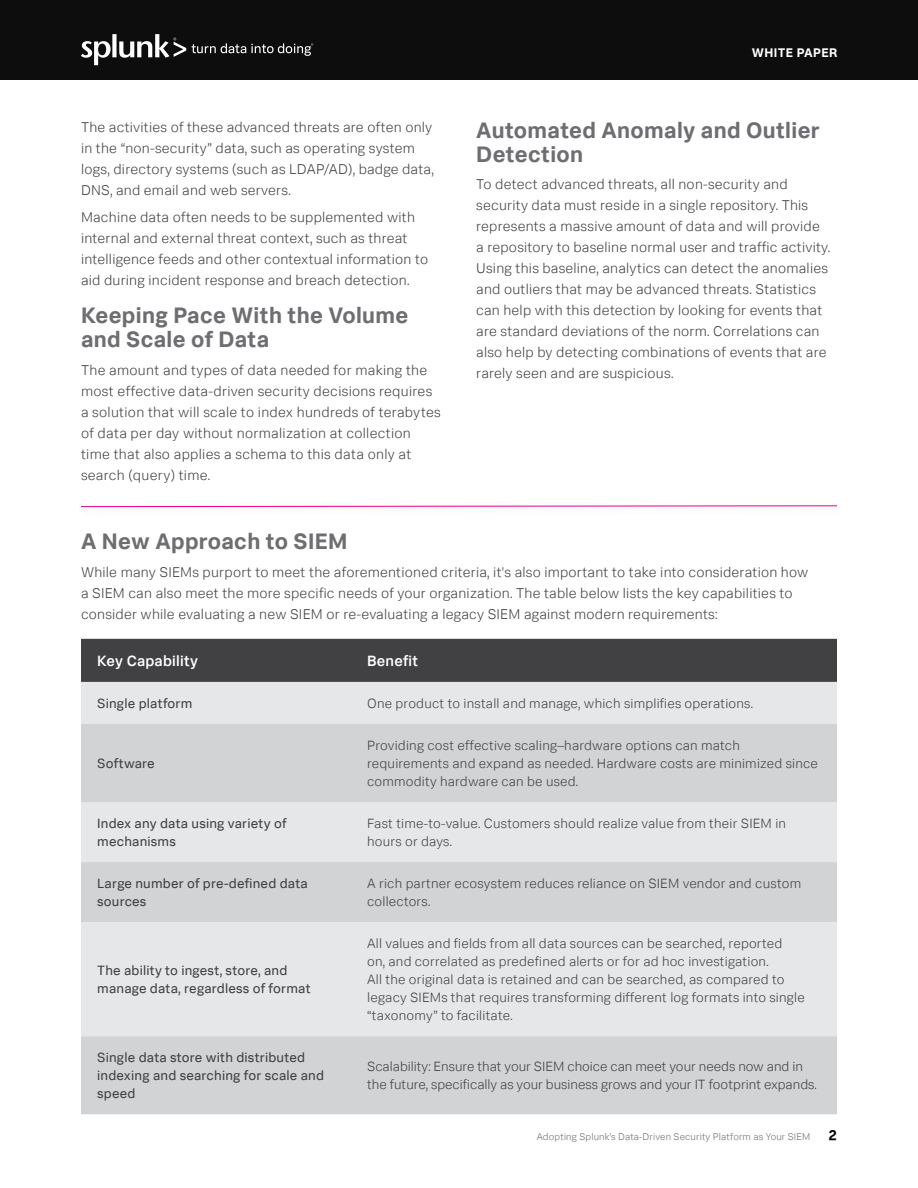
<style>
.page{position:relative;width:918px;height:1188px;background:#fff}
.page>*{position:absolute;margin:0;border:0;box-sizing:border-box;transform-origin:0 0}
.H2_Sub_Header_FANCY{font:700 22.5px/24px "Splunk Data Sans";letter-spacing:.015em;color:#6d6e71}
.t1{font:500 15px "Splunk Data Sans";letter-spacing:.015em;color:#fff}
.Main_Body_Text_FANCY{font:300 14.25px/21px "Splunk Data Sans";letter-spacing:.015em;color:#414042}
.t2{font:700 14.25px "Splunk Data Sans";color:#000}
.Main_Body_Text{font:300 13.5px/18px "Splunk Data Sans";letter-spacing:.015em;color:#414042}
.Main_Body_Text-2{font:13.5px/18px "Splunk Data Sans";letter-spacing:.015em;color:#414042}
.t3{font:700 12.6px "Splunk Data Sans";letter-spacing:.03em;color:#fff}
.t4{font:300 9.75px "Splunk Data Sans";letter-spacing:.015em;color:#6d6e71}
</style>
<div class="page">
<div style="left:0;top:0;width:918px;height:80px;background:#0d0d0d"></div>
<svg style="left:81px;top:34px;width:232px;height:31px"></svg>
<svg style="left:81px;top:505px;width:756px;height:2px;background:#f37dc3"></svg>
<div style="left:81px;top:639px;width:756px;height:43px;background:#414042"></div>
<div style="left:81px;top:682px;width:756px;height:42px;background:#e6e7e8"></div>
<svg style="left:81px;top:724px;width:756px;height:390px;background:#d5d7d8"></svg>
<div style="left:81px;top:922px;width:756px;height:114px;background:#e6e7e8"></div>
<p class="Main_Body_Text_FANCY" style="left:81px;top:116px;width:354px">The activities of these advanced threats are often only in the “non-security” data, such as operating system logs, directory systems (such as LDAP/AD), badge data, DNS, and email and web servers.</p>
<p class="Main_Body_Text_FANCY" style="left:81px;top:207px;width:349px">Machine data often needs to be supplemented with internal and external threat context, such as threat intelligence feeds and other contextual information to aid during incident response and breach detection.</p>
<p class="H2_Sub_Header_FANCY" style="left:81px;top:303px;width:329px">Keeping Pace With the Volume and Scale of Data</p>
<p class="Main_Body_Text_FANCY" style="left:81px;top:359px;width:361px">The amount and types of data needed for making the most effective data-driven security decisions requires a solution that will scale to index hundreds of terabytes of data per day without normalization at collection time that also applies a schema to this data only at search (query) time.</p>
<p class="t3" style="left:752px;top:44px;width:87px">WHITE PAPER</p>
<p class="H2_Sub_Header_FANCY" style="left:476px;top:117px;width:345px">Automated Anomaly and Outlier<br>Detection</p>
<p class="Main_Body_Text_FANCY" style="left:476px;top:174px;width:355px">To detect advanced threats, all non-security and security data must reside in a single repository. This represents a massive amount of data and will provide a repository to baseline normal user and traffic activity.<br>Using this baseline, analytics can detect the anomalies and outliers that may be advanced threats. Statistics can help with this detection by looking for events that are standard deviations of the norm. Correlations can also help by detecting combinations of events that are rarely seen and are suspicious.</p>
<p class="H2_Sub_Header_FANCY" style="left:81px;top:529px;width:268px">A New Approach to SIEM</p>
<p class="Main_Body_Text_FANCY" style="left:81px;top:561px;width:729px">While many SIEMs purport to meet the aforementioned criteria, it's also important to take into consideration how a SIEM can also meet the more specific needs of your organization. The table below lists the key capabilities to consider while evaluating a new SIEM or re-evaluating a legacy SIEM against modern requirements:</p>
<p class="t1" style="left:97px;top:651px;width:102px">Key Capability</p>
<p class="t1" style="left:367px;top:651px;width:53px">Benefit</p>
<p class="Main_Body_Text-2" style="left:97px;top:694px;width:97px">Single platform</p>
<p class="Main_Body_Text" style="left:367px;top:694px;width:387px">One product to install and manage, which simplifies operations.</p>
<p class="Main_Body_Text-2" style="left:97px;top:754px;width:59px">Software</p>
<p class="Main_Body_Text" style="left:367px;top:736px;width:452px">Providing cost effective scaling–hardware options can match requirements and expand as needed. Hardware costs are minimized since commodity hardware can be used.</p>
<p class="Main_Body_Text-2" style="left:97px;top:814px;width:191px">Index any data using variety of mechanisms</p>
<p class="Main_Body_Text" style="left:367px;top:814px;width:420px">Fast time-to-value. Customers should realize value from their SIEM in hours or days.</p>
<p class="Main_Body_Text-2" style="left:97px;top:874px;width:212px">Large number of pre-defined data sources</p>
<p class="Main_Body_Text" style="left:367px;top:874px;width:435px">A rich partner ecosystem reduces reliance on SIEM vendor and custom collectors.</p>
<p class="Main_Body_Text-2" style="left:97px;top:961px;width:215px">The ability to ingest, store, and manage data, regardless of format</p>
<p class="Main_Body_Text" style="left:367px;top:934px;width:439px">All values and fields from all data sources can be searched, reported<br>on, and correlated as predefined alerts or for ad hoc investigation.<br>All the original data is retained and can be searched, as compared to legacy SIEMs that requires transforming different log formats into single “taxonomy” to facilitate.</p>
<p class="Main_Body_Text-2" style="left:97px;top:1048px;width:228px">Single data store with distributed indexing and searching for scale and speed</p>
<p class="Main_Body_Text" style="left:367px;top:1057px;width:451px">Scalability: Ensure that your SIEM choice can meet your needs now and in the future, specifically as your business grows and your IT footprint expands.</p>
<p class="t4" style="left:537px;top:1131px;width:275px">Adopting Splunk’s Data-Driven Security Platform as Your SIEM</p>
<p class="t2" style="left:828px;top:1126px;width:10px">2</p>
</div>
